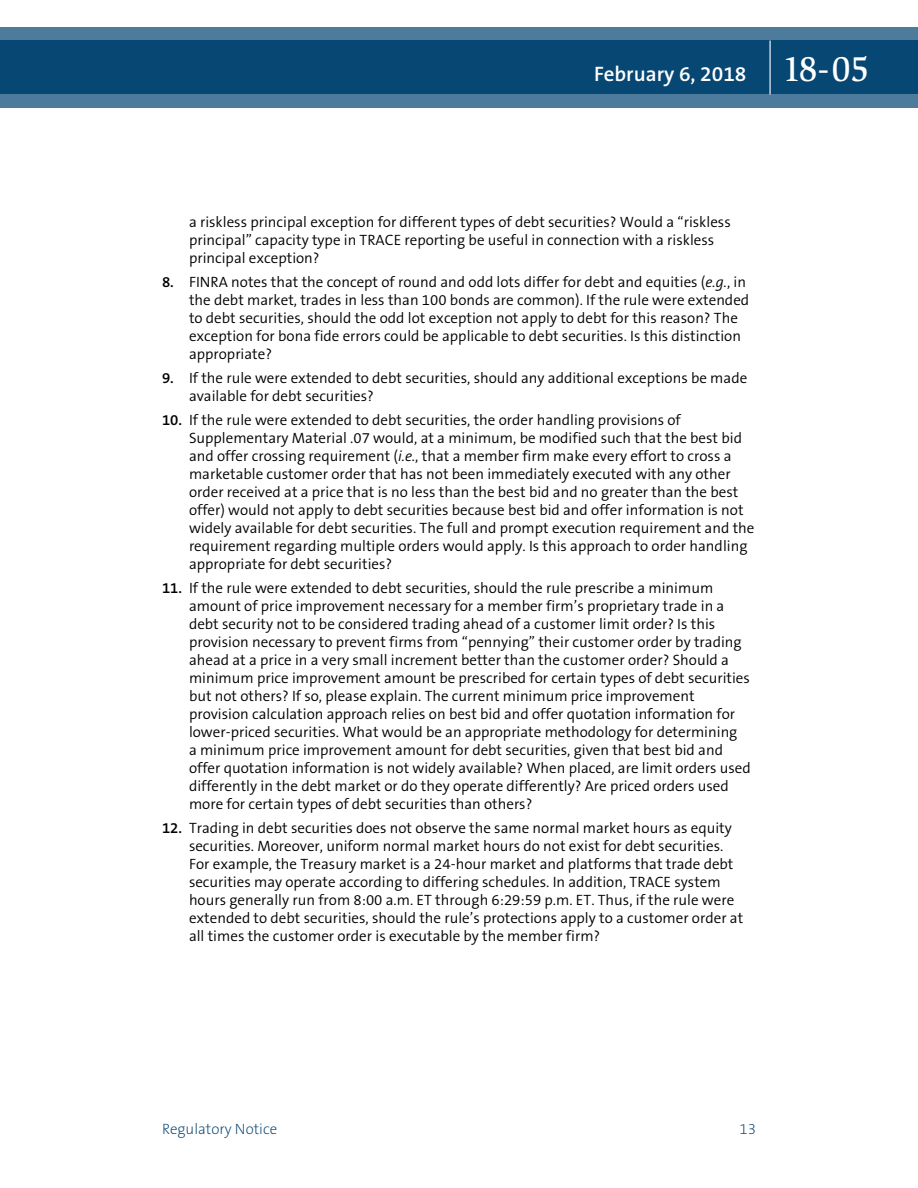
<style>
.page{position:relative;width:918px;height:1188px;background:#fff}
.page>*{position:absolute;margin:0;border:0;box-sizing:border-box;transform-origin:0 0}
.t1{font:600 21px "The Sans B6";color:#fff}
.t2{font:300 15px/18px "The Sans B4";color:#000}
.t3{font:200 15px "The Sans B2";color:#004270}
.s1{font-family:"Slimbach LT";font-weight:500;font-size:36px}
.s2{font-family:"The Sans B6";font-weight:600}
.s3{font-style:italic}
</style>
<div class="page">
<svg style="left:0;top:27px;width:918px;height:81px;background:#1e5881"></svg>
<hr style="left:770px;top:40px;width:1px;height:54px;background:#fff">
<h1 class="t1" style="left:594px;top:62px;width:277px">February 6, 2018 <span class="s1">18-05</span></h1>
<p class="t2" style="left:189px;top:213px;width:543px">a riskless principal exception for different types of debt securities? Would a “riskless principal” capacity type in TRACE reporting be useful in connection with a riskless principal exception?</p>
<p class="t2" style="left:189px;top:273px;width:562px;text-indent:-27px"><span class="s2">8.</span> FINRA notes that the concept of round and odd lots differ for debt and equities (<span class="s3">e.g.</span>, in the debt market, trades in less than 100 bonds are common). If the rule were extended to debt securities, should the odd lot exception not apply to debt for this reason? The exception for bona fide errors could be applicable to debt securities. Is this distinction appropriate?</p>
<p class="t2" style="left:189px;top:369px;width:560px;text-indent:-27px"><span class="s2">9.</span> If the rule were extended to debt securities, should any additional exceptions be made available for debt securities?</p>
<p class="t2" style="left:189px;top:411px;width:567px;text-indent:-27px"><span class="s2">10.</span> If the rule were extended to debt securities, the order handling provisions of Supplementary Material .07 would, at a minimum, be modified such that the best bid and offer crossing requirement (<span class="s3">i.e.</span>, that a member firm make every effort to cross a marketable customer order that has not been immediately executed with any other order received at a price that is no less than the best bid and no greater than the best offer) would not apply to debt securities because best bid and offer information is not widely available for debt securities. The full and prompt execution requirement and the requirement regarding multiple orders would apply. Is this approach to order handling appropriate for debt securities?</p>
<p class="t2" style="left:189px;top:579px;width:563px;text-indent:-27px"><span class="s2">11.</span> If the rule were extended to debt securities, should the rule prescribe a minimum amount of price improvement necessary for a member firm’s proprietary trade in a debt security not to be considered trading ahead of a customer limit order? Is this provision necessary to prevent firms from “pennying” their customer order by trading ahead at a price in a very small increment better than the customer order? Should a minimum price improvement amount be prescribed for certain types of debt securities but not others? If so, please explain. The current minimum price improvement provision calculation approach relies on best bid and offer quotation information for lower-priced securities. What would be an appropriate methodology for determining<br>a minimum price improvement amount for debt securities, given that best bid and offer quotation information is not widely available? When placed, are limit orders used differently in the debt market or do they operate differently? Are priced orders used more for certain types of debt securities than others?</p>
<p class="t2" style="left:189px;top:819px;width:556px;text-indent:-27px"><span class="s2">12.</span> Trading in debt securities does not observe the same normal market hours as equity securities. Moreover, uniform normal market hours do not exist for debt securities.<br>For example, the Treasury market is a 24-hour market and platforms that trade debt securities may operate according to differing schedules. In addition, TRACE system hours generally run from 8:00 a.m. ET through 6:29:59 p.m. ET. Thus, if the rule were extended to debt securities, should the rule’s protections apply to a customer order at all times the customer order is executable by the member firm?</p>
<p class="t3" style="left:162px;top:1121px;width:117px">Regulatory Notice</p>
<p class="t3" style="left:740px;top:1121px;width:18px">13</p>
</div>
